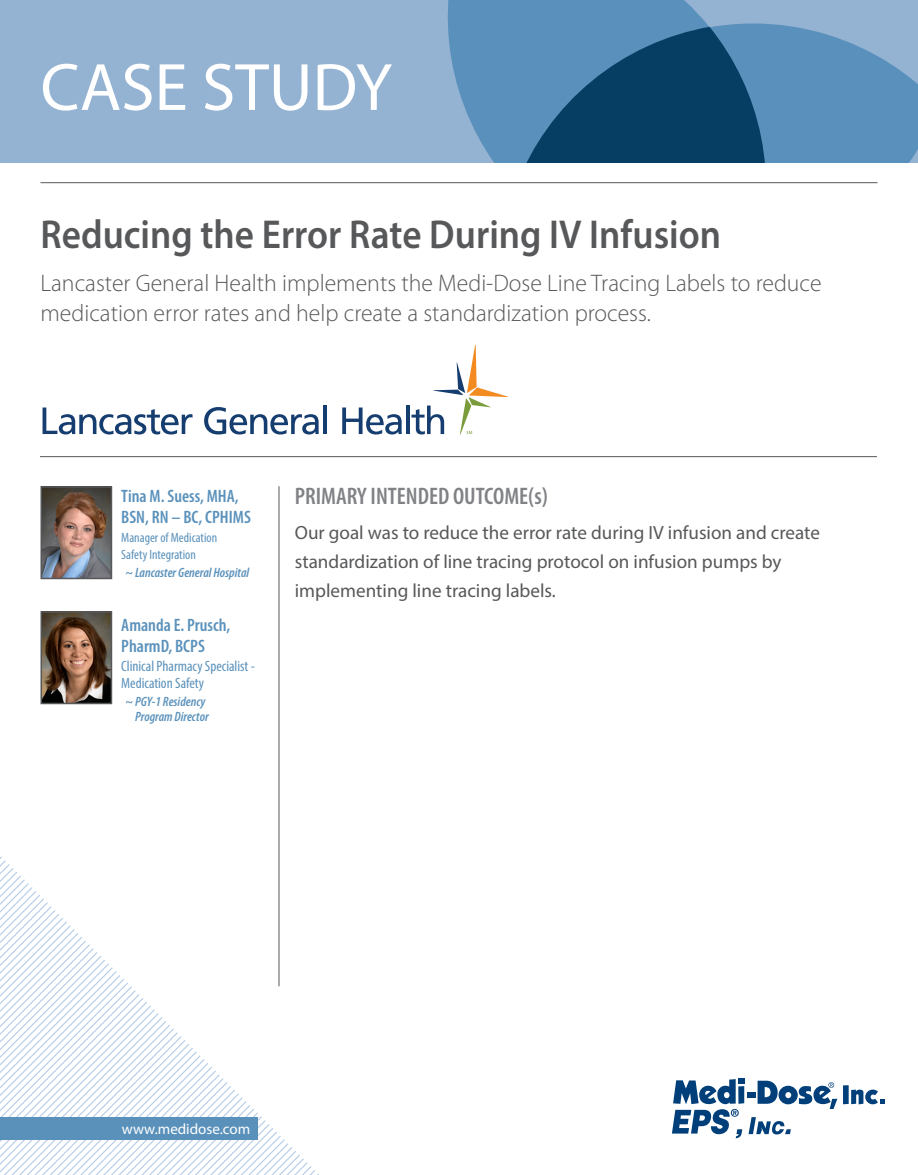
<style>
.page{position:relative;width:918px;height:1175px;background:#fff}
.page>*{position:absolute;margin:0;border:0;box-sizing:border-box;transform-origin:0 0}
.t1{font:67.5px "Myriad Pro";color:#fff}
.Bold_Header_Top{font:600 40.5px "Myriad Pro";color:#57585a;scale:.92 1}
.subheader_top{font:300 24px/30px "Myriad Pro";color:#57585a}
.body{font:600 condensed 24px "Myriad Pro";color:#808285}
.body-2{font:19.2px/28.5px "Myriad Pro";color:#57585a}
.body-3{font:600 condensed 18px/21px "Myriad Pro";color:#5a91bb}
.body-4{font:condensed 15px/16.5px "Myriad Pro";color:#5a91bb}
.t2{font:15px "Myriad Pro";color:#fff}
.body-5{font:italic 600 condensed 13.5px/15px "Myriad Pro";color:#5a91bb;text-align:right}
.body-6{font:condensed 13.5px/16.5px "Myriad Pro";color:#5a91bb}
</style>
<div class="page">
<div style="left:0;top:0;width:918px;height:163px;background:#94b2d2"></div>
<svg style="left:447px;top:0;width:259px;height:163px;fill:#5a91bc"></svg>
<svg style="left:515px;top:23px;width:403px;height:140px;background:#3d739b"></svg>
<svg style="left:0;top:856px;width:315px;height:318px"></svg>
<div style="left:0;top:1117px;width:257px;height:23px;background:#5a91bb"></div>
<div style="left:843px;top:1085px;width:6px;height:19px;background:#003f79"></div>
<svg style="left:851px;top:1089px;width:34px;height:15px"></svg>
<svg style="left:672px;top:1078px;width:165px;height:60px"></svg>
<img style="left:43px;top:489px;width:66px;height:87px">
<div style="left:40px;top:486px;width:72px;height:93px;border:2px solid #57585a"></div>
<img style="left:43px;top:614px;width:66px;height:87px">
<div style="left:40px;top:611px;width:72px;height:93px;border:2px solid #57585a"></div>
<hr style="left:40px;top:182px;width:838px;height:1px;background:#57585a">
<hr style="left:40px;top:456px;width:837px;height:1px;background:#57585a">
<hr style="left:279px;top:486px;width:1px;height:500px;background:#57585a">
<svg style="left:43px;top:407px;width:150px;height:27px"></svg>
<svg style="left:204px;top:407px;width:115px;height:27px"></svg>
<hr style="left:323px;top:405px;width:4px;height:29px;background:#153d6f">
<svg style="left:342px;top:407px;width:60px;height:27px"></svg>
<hr style="left:406px;top:405px;width:4px;height:29px;background:#153d6f">
<svg style="left:411px;top:405px;width:33px;height:29px"></svg>
<hr style="left:469px;top:395px;width:39px;height:2px;background:#f38b20">
<svg style="left:433px;top:390px;width:30px;height:5px"></svg>
<svg style="left:457px;top:345px;width:34px;height:90px"></svg>
<h1 class="t1" style="left:40px;top:46px;width:353px">CASE STUDY</h1>
<p class="Bold_Header_Top" style="left:40px;top:208px;width:741px">Reducing the Error Rate During IV Infusion</p>
<p class="subheader_top" style="left:40px;top:268px;width:783px">Lancaster General Health implements the Medi-Dose Line Tracing Labels to reduce medication error rates and help create a standardization process.</p>
<p class="body-3" style="left:121px;top:485px;width:131px">Tina M. Suess, MHA,<br>BSN, RN – BC, CPHIMS</p>
<p class="body-6" style="left:121px;top:529px;width:97px">Manager of Medication<br>Safety Integration</p>
<p class="body-5" style="left:125px;top:565px;width:126px">~ Lancaster General Hospital</p>
<p class="body-3" style="left:121px;top:613px;width:111px">Amanda E. Prusch,<br>PharmD, BCPS</p>
<p class="body-4" style="left:121px;top:657px;width:135px">Clinical Pharmacy Specialist -<br>Medication Safety</p>
<p class="body-5" style="left:125px;top:693px;width:85px">~ PGY-1 Residency<br>Program Director</p>
<p class="body" style="left:295px;top:481px;width:255px">PRIMARY INTENDED OUTCOME(s)</p>
<p class="body-2" style="left:295px;top:518px;width:527px">Our goal was to reduce the error rate during IV infusion and create standardization of line tracing protocol on infusion pumps by implementing line tracing labels.</p>
<p class="t2" style="left:122px;top:1119px;width:130px">www.medidose.com</p>
</div>
